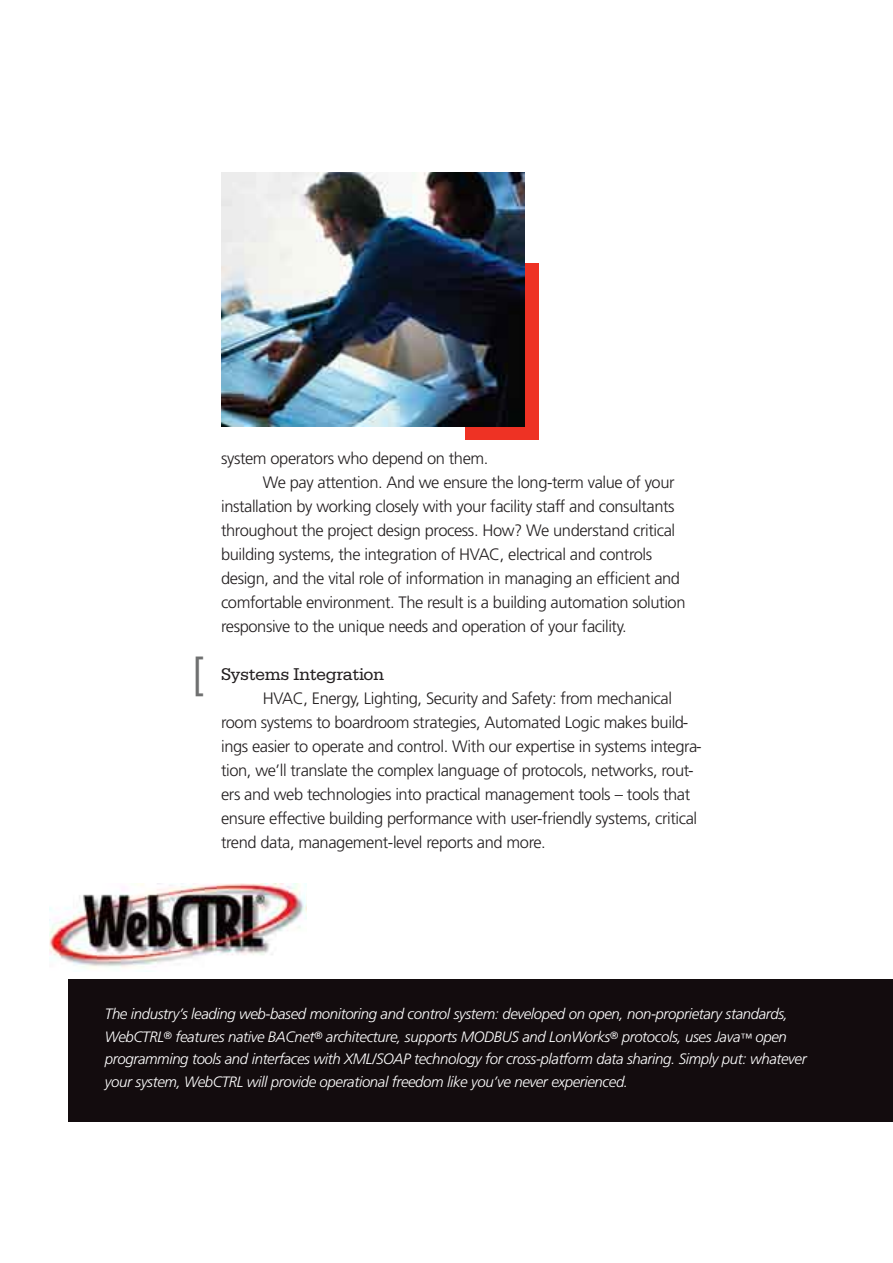
<style>
.page{position:relative;width:893px;height:1263px;background:#fff}
.page>*{position:absolute;margin:0;border:0;box-sizing:border-box;transform-origin:0 0}
.t1{font:38.7px "Futura Std";color:#6f7070}
.t2{font:18px "Serifa Std";letter-spacing:-.025em;color:#231f20}
.t3{font:300 16.5px/24px "Frutiger LT Std";letter-spacing:-.025em;color:#231f20}
.t4{font:italic 300 15px/22.5px "Frutiger LT Std";letter-spacing:-.025em;color:#fff}
.s1{font-size:12px}
</style>
<div class="page">
<div style="left:465px;top:264px;width:74px;height:176px;background:#ee3224"></div>
<img style="left:50px;top:884px;width:257px;height:85px">
<div style="left:68px;top:979px;width:825px;height:143px;background:#130c0e"></div>
<img style="left:222px;top:172px;width:303px;height:255px">
<p class="t1" style="left:192px;top:648px;width:14px">[</p>
<p class="t3" style="left:221px;top:447px;width:269px">system operators who depend on them.</p>
<p class="t3" style="left:263px;top:471px;width:413px">We pay attention. And we ensure the long-term value of your</p>
<p class="t3" style="left:221px;top:495px;width:455px">installation by working closely with your facility staff and consultants</p>
<p class="t3" style="left:221px;top:519px;width:456px">throughout the project design process. How? We understand critical</p>
<p class="t3" style="left:221px;top:543px;width:433px">building systems, the integration of HVAC, electrical and controls</p>
<p class="t3" style="left:221px;top:567px;width:461px">design, and the vital role of information in managing an efficient and</p>
<p class="t3" style="left:221px;top:591px;width:466px">comfortable environment. The result is a building automation solution</p>
<p class="t3" style="left:221px;top:615px;width:407px">responsive to the unique needs and operation of your facility.</p>
<p class="t2" style="left:221px;top:664px;width:165px">Systems Integration</p>
<p class="t3" style="left:221px;top:687px;width:482px;text-indent:42px">HVAC, Energy, Lighting, Security and Safety: from mechanical room systems to boardroom strategies, Automated Logic makes build&shy;ings easier to operate and control. With our expertise in systems integra&shy;tion, we’ll translate the complex language of protocols, networks, rout&shy;ers and web technologies into practical management tools – tools that ensure effective building performance with user-friendly systems, critical trend data, management-level reports and more.</p>
<p class="t4" style="left:105px;top:1003px;width:703px">The industry’s leading web-based monitoring and control system: developed on open, non-proprietary standards, WebCTRL<sup>®</sup> features native BACnet<sup>®</sup> architecture, supports MODBUS and LonWorks<sup>®</sup> protocols, uses Java<span class="s1">™</span> open programming tools and interfaces with XML/SOAP technology for cross-platform data sharing. Simply put: whatever your system, WebCTRL will provide operational freedom like you’ve never experienced.</p>
</div>
